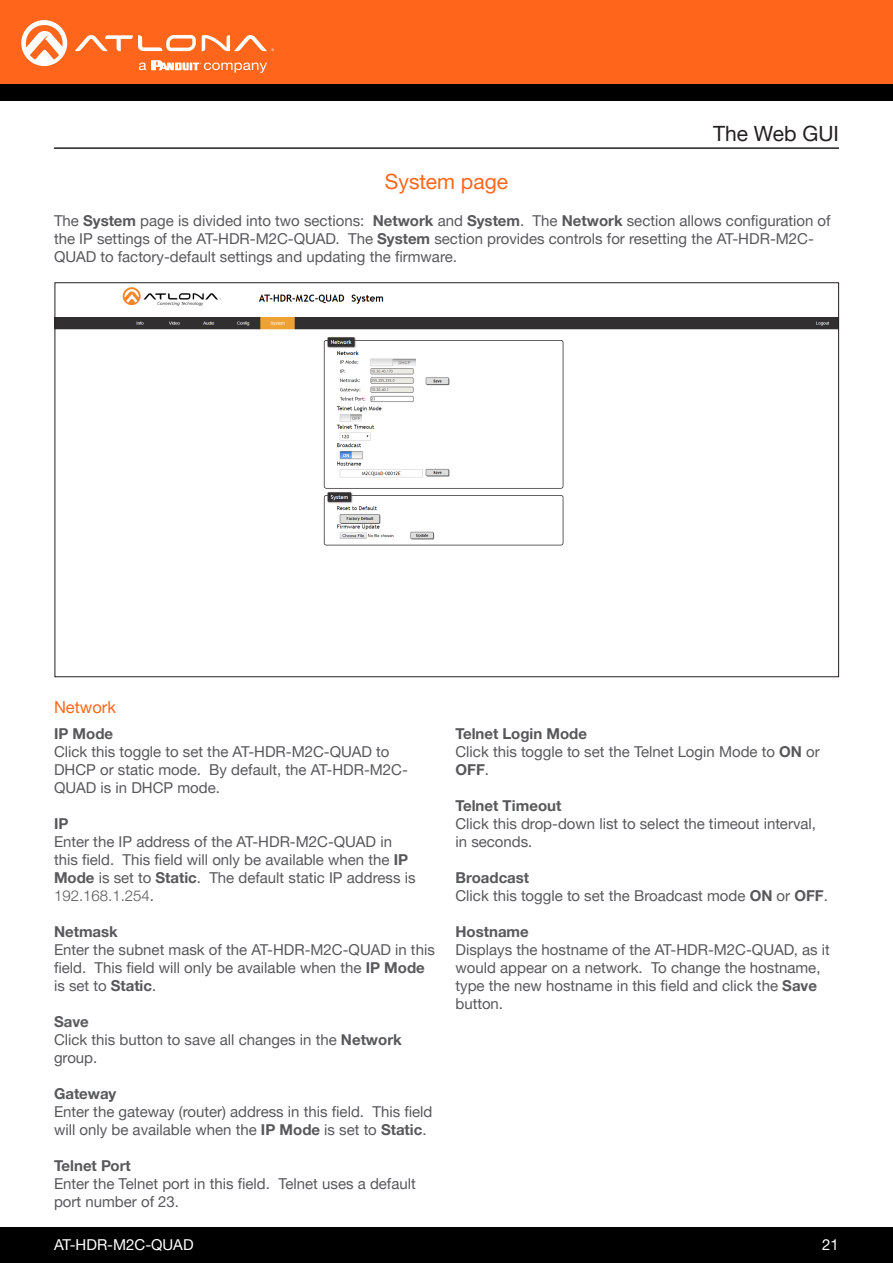
<style>
.page{position:relative;width:893px;height:1263px;background:#fff}
.page>*{position:absolute;margin:0;border:0;box-sizing:border-box;transform-origin:0 0}
.Subsection_Header{font:21px "Helvetica Neue LTW1 G";color:#ff661c}
.Non_TOC_Section_Head{font:21px "Helvetica Neue LTW1 G";color:#231f20}
.Secondary_Subsection{font:16.5px "Helvetica Neue LTW1 G";color:#ff661c}
.General_Text{font:15px/18px "Helvetica Neue LTW1 G";color:#57585a}
.t1{font:15px "Helvetica Neue LTW1 G";color:#fff}
.s1{font-weight:700}
.s2{font-weight:300}
</style>
<div class="page">
<div style="left:0;top:1227px;width:893px;height:36px;background:#000"></div>
<div style="left:0;top:0;width:893px;height:84px;background:#ff661c"></div>
<div style="left:0;top:84px;width:893px;height:16px;background:#000"></div>
<svg style="left:75px;top:35px;width:121px;height:16px"></svg>
<svg style="left:202px;top:35px;width:72px;height:16px"></svg>
<svg style="left:21px;top:20px;width:46px;height:46px"></svg>
<svg style="left:139px;top:60px;width:128px;height:13px"></svg>
<hr style="left:54px;top:147px;width:785px;height:2px;background:#231f20">
<img style="left:57px;top:287px;width:780px;height:259px">
<p class="Non_TOC_Section_Head" style="left:713px;top:120px;width:127px">The Web GUI</p>
<p class="Subsection_Header" style="left:385px;top:169px;width:124px">System page</p>
<p class="General_Text" style="left:54px;top:211px;width:778px">The <span class="s1">System</span> page is divided into two sections: <span class="s1">Network</span> and <span class="s1">System</span>. The <span class="s1">Network</span> section allows configuration of the IP settings of the AT-HDR-M2C-QUAD. The <span class="s1">System</span> section provides controls for resetting the AT-HDR-M2C-<br>QUAD to factory-default settings and updating the firmware.</p>
<p class="Secondary_Subsection" style="left:54px;top:697px;width:64px">Network</p>
<p class="General_Text" style="left:54px;top:724px;width:355px"><span class="s1">IP Mode<br></span>Click this toggle to set the AT-HDR-M2C-QUAD to<br>DHCP or static mode. By default, the AT-HDR-M2C-<br>QUAD is in DHCP mode.</p>
<p class="General_Text" style="left:54px;top:814px;width:363px"><span class="s1">IP<br></span>Enter the IP address of the AT-HDR-M2C-QUAD in this field. This field will only be available when the <span class="s1">IP Mode</span> is set to <span class="s1">Static</span>. The default static IP address is <span class="s2">192.168.1.254</span>.</p>
<p class="General_Text" style="left:54px;top:922px;width:382px"><span class="s1">Netmask<br></span>Enter the subnet mask of the AT-HDR-M2C-QUAD in this field. This field will only be available when the <span class="s1">IP Mode </span>is set to <span class="s1">Static</span>.</p>
<p class="General_Text" style="left:54px;top:1012px;width:349px"><span class="s1">Save<br></span>Click this button to save all changes in the <span class="s1">Network </span>group.</p>
<p class="General_Text" style="left:54px;top:1084px;width:380px"><span class="s1">Gateway<br></span>Enter the gateway (router) address in this field. This field will only be available when the <span class="s1">IP Mode</span> is set to <span class="s1">Static</span>.</p>
<p class="General_Text" style="left:54px;top:1156px;width:363px"><span class="s1">Telnet Port<br></span>Enter the Telnet port in this field. Telnet uses a default port number of 23.</p>
<p class="General_Text" style="left:455px;top:724px;width:366px"><span class="s1">Telnet Login Mode<br></span>Click this toggle to set the Telnet Login Mode to <span class="s1">ON</span> or<br><span class="s1">OFF</span>.</p>
<p class="General_Text" style="left:455px;top:796px;width:362px"><span class="s1">Telnet Timeout<br></span>Click this drop-down list to select the timeout interval, in seconds.</p>
<p class="General_Text" style="left:455px;top:868px;width:374px"><span class="s1">Broadcast<br></span>Click this toggle to set the Broadcast mode <span class="s1">ON</span> or <span class="s1">OFF</span>.</p>
<p class="General_Text" style="left:455px;top:922px;width:376px"><span class="s1">Hostname<br></span>Displays the hostname of the AT-HDR-M2C-QUAD, as it would appear on a network. To change the hostname, type the new hostname in this field and click the <span class="s1">Save </span>button.</p>
<p class="t1" style="left:54px;top:1235px;width:141px">AT-HDR-M2C-QUAD</p>
<p class="t1" style="left:822px;top:1235px;width:18px">21</p>
</div>
